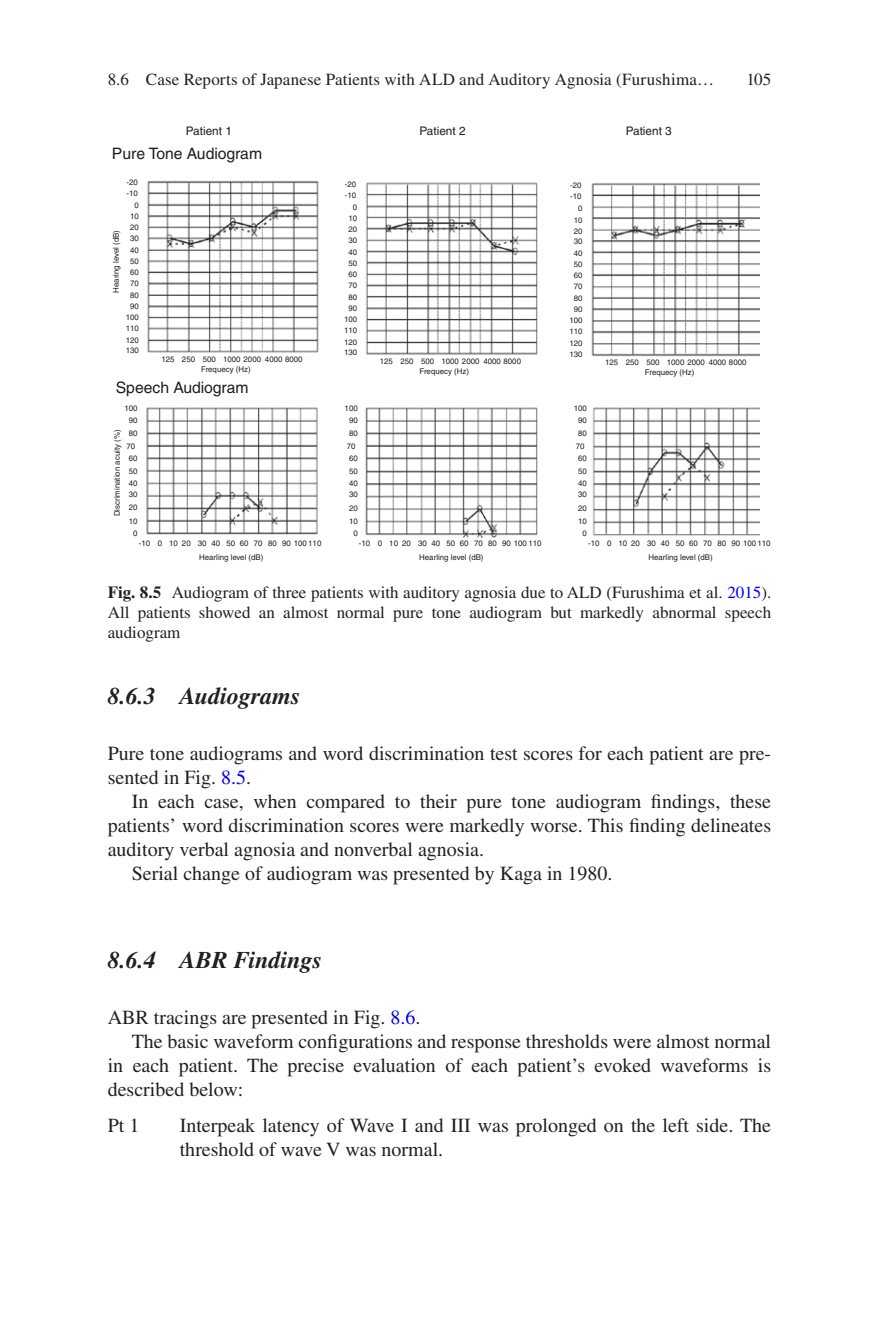
<style>
.page{position:relative;width:879px;height:1333px;background:#fff}
.page>*{position:absolute;margin:0;border:0;box-sizing:border-box;transform-origin:0 0}
.t1{font:italic 700 24px "Times LT Std";color:#231f20}
.t2{font:20px/24px "Times LT Std";color:#231f20}
.t3{font:17px/20px "Times LT Std";color:#231f20;text-align:justify}
.t4{font:15.8px "Helvetica 4";letter-spacing:-.005em;color:#1d1e1f}
.t5{font:11.8px "Helvetica 4";color:#1d1e1f}
.t6{font:7.8px/11px "Helvetica 4";color:#1d1e1f}
.s1{font-weight:700}
.s2{color:#0000fa}
</style>
<div class="page">
<img style="left:146px;top:180px;width:614px;height:358px">
<p class="t3" style="left:108px;top:69px;width:608px">8.6 Case Reports of Japanese Patients with ALD and Auditory Agnosia (Furushima…</p>
<p class="t5" style="left:186px;top:124px;width:48px">Patient 1</p>
<p class="t4" style="left:112px;top:144px;width:152px">Pure Tone Audiogram</p>
<p class="t5" style="left:419px;top:124px;width:48px">Patient 2</p>
<p class="t5" style="left:626px;top:124px;width:48px">Patient 3</p>
<p class="t3" style="left:746px;top:69px;width:26px">105</p>
<p class="t6" style="left:127px;top:177px;width:13px">-20 -10</p>
<p class="t6" style="left:130px;top:200px;width:10px;text-align:center">0<br>10<br>20<br>30</p>
<p class="t6" style="left:130px;top:245px;width:10px;text-align:justify">40<br>50<br>60<br>70</p>
<p class="t6" style="left:126px;top:289px;width:15px;text-align:center">80<br>90<br>100</p>
<p class="t6" style="left:110px;top:293px;width:64px;rotate:-90deg">Hearing level (dB)</p>
<p class="t6" style="left:126px;top:322px;width:15px;line-height:12.2px">110<br>120</p>
<p class="t6" style="left:126px;top:345px;width:15px">130</p>
<p class="t6" style="left:201px;top:354px;width:103px;line-height:10px;text-indent:-40px">125 250 500 1000 2000 4000 8000<br>Frequecy (Hz)</p>
<p class="t6" style="left:345px;top:179px;width:13px">-20 -10</p>
<p class="t6" style="left:348px;top:202px;width:10px;text-align:center">0<br>10<br>20<br>30</p>
<p class="t6" style="left:348px;top:246px;width:10px;text-align:justify">40<br>50<br>60<br>70</p>
<p class="t6" style="left:344px;top:291px;width:15px;text-align:center">80<br>90<br>100<br>110</p>
<p class="t6" style="left:344px;top:337px;width:15px;line-height:10.4px">120<br>130</p>
<p class="t6" style="left:419px;top:356px;width:103px;line-height:10px;text-indent:-40px">125 250 500 1000 2000 4000 8000<br>Frequecy (Hz)</p>
<p class="t6" style="left:570px;top:180px;width:13px">-20 -10</p>
<p class="t6" style="left:574px;top:203px;width:10px;text-align:center">0<br>10<br>20<br>30</p>
<p class="t6" style="left:574px;top:248px;width:10px;text-align:justify">40<br>50<br>60<br>70</p>
<p class="t6" style="left:569px;top:293px;width:15px;text-align:center">80<br>90<br>100<br>110</p>
<p class="t6" style="left:569px;top:338px;width:15px;line-height:10.4px">120<br>130</p>
<p class="t6" style="left:645px;top:357px;width:103px;line-height:10px;text-indent:-40px">125 250 500 1000 2000 4000 8000<br>Frequecy (Hz)</p>
<p class="t4" style="left:116px;top:378px;width:134px">Speech Audiogram</p>
<p class="t6" style="left:124px;top:402px;width:15px">100</p>
<p class="t6" style="left:345px;top:403px;width:15px">100</p>
<p class="t6" style="left:574px;top:403px;width:15px">100</p>
<p class="t6" style="left:129px;top:415px;width:10px">90</p>
<p class="t6" style="left:349px;top:415px;width:10px">90</p>
<p class="t6" style="left:578px;top:415px;width:10px">90</p>
<p class="t6" style="left:111px;top:516px;width:88px;rotate:-90deg">Discrimination acuity (%)</p>
<p class="t6" style="left:129px;top:428px;width:10px">80</p>
<p class="t6" style="left:127px;top:440px;width:10px">70</p>
<p class="t6" style="left:129px;top:453px;width:10px">60</p>
<p class="t6" style="left:129px;top:465px;width:10px">50</p>
<p class="t6" style="left:129px;top:477px;width:10px">40</p>
<p class="t6" style="left:129px;top:489px;width:10px">30</p>
<p class="t6" style="left:129px;top:502px;width:10px">20</p>
<p class="t6" style="left:349px;top:428px;width:10px">80</p>
<p class="t6" style="left:347px;top:440px;width:10px">70</p>
<p class="t6" style="left:349px;top:453px;width:10px">60</p>
<p class="t6" style="left:349px;top:465px;width:10px">50</p>
<p class="t6" style="left:349px;top:477px;width:10px">40</p>
<p class="t6" style="left:349px;top:489px;width:10px">30</p>
<p class="t6" style="left:349px;top:502px;width:10px">20</p>
<p class="t6" style="left:578px;top:428px;width:10px">80</p>
<p class="t6" style="left:576px;top:440px;width:10px">70</p>
<p class="t6" style="left:578px;top:453px;width:10px">60</p>
<p class="t6" style="left:578px;top:465px;width:10px">50</p>
<p class="t6" style="left:578px;top:477px;width:10px">40</p>
<p class="t6" style="left:578px;top:489px;width:10px">30</p>
<p class="t6" style="left:578px;top:502px;width:10px">20</p>
<p class="t6" style="left:129px;top:515px;width:10px">10</p>
<p class="t6" style="left:349px;top:515px;width:10px">10</p>
<p class="t6" style="left:578px;top:515px;width:10px">10</p>
<p class="t6" style="left:133px;top:527px;width:6px">0</p>
<p class="t6" style="left:353px;top:527px;width:6px">0</p>
<p class="t6" style="left:582px;top:527px;width:6px">0</p>
<p class="t6" style="left:139px;top:537px;width:25px">-10 0</p>
<p class="t6" style="left:199px;top:536px;width:66px;line-height:14.2px;text-align:center">50<br>Hearling level (dB)</p>
<p class="t6" style="left:211px;top:537px;width:10px">40</p>
<p class="t6" style="left:169px;top:537px;width:10px">10</p>
<p class="t6" style="left:182px;top:537px;width:10px">20</p>
<p class="t6" style="left:198px;top:537px;width:10px">30</p>
<p class="t6" style="left:240px;top:537px;width:24px">60 70</p>
<p class="t6" style="left:268px;top:537px;width:10px">80</p>
<p class="t6" style="left:282px;top:538px;width:41px">90 100 110</p>
<p class="t6" style="left:359px;top:538px;width:25px">-10 0</p>
<p class="t6" style="left:389px;top:538px;width:10px">10</p>
<p class="t6" style="left:402px;top:538px;width:10px">20</p>
<p class="t6" style="left:418px;top:538px;width:10px">30</p>
<p class="t6" style="left:419px;top:536px;width:66px;line-height:14.2px;text-align:center">50<br>Hearling level (dB)</p>
<p class="t6" style="left:431px;top:538px;width:10px">40</p>
<p class="t6" style="left:460px;top:538px;width:24px">60 70</p>
<p class="t6" style="left:488px;top:538px;width:10px">80</p>
<p class="t6" style="left:502px;top:538px;width:41px">90 100 110</p>
<p class="t6" style="left:588px;top:538px;width:25px">-10 0</p>
<p class="t6" style="left:731px;top:538px;width:41px">90 100 110</p>
<p class="t6" style="left:618px;top:538px;width:10px">10</p>
<p class="t6" style="left:631px;top:538px;width:10px">20</p>
<p class="t6" style="left:647px;top:538px;width:10px">30</p>
<p class="t6" style="left:648px;top:536px;width:66px;line-height:14.2px;text-align:center">50<br>Hearling level (dB)</p>
<p class="t6" style="left:661px;top:538px;width:10px">40</p>
<p class="t6" style="left:689px;top:538px;width:24px">60 70</p>
<p class="t6" style="left:717px;top:538px;width:10px">80</p>
<p class="t3" style="left:108px;top:582px;width:665px"><span class="s1">Fig. 8.5</span> Audiogram of three patients with auditory agnosia due to ALD (Furushima et al. <span class="s2">2015</span>).<br>All patients showed an almost normal pure tone audiogram but markedly abnormal speech audiogram</p>
<p class="t1" style="left:108px;top:681px;width:194px">8.6.3 Audiograms</p>
<p class="t2" style="left:108px;top:741px;width:665px">Pure tone audiograms and word discrimination test scores for each patient are pre&shy;sented in Fig. <span class="s2">8.5</span>.</p>
<p class="t2" style="left:132px;top:789px;width:641px">In each case, when compared to their pure tone audiogram findings, these</p>
<p class="t2" style="left:108px;top:813px;width:665px">patients’ word discrimination scores were markedly worse. This finding delineates</p>
<p class="t2" style="left:108px;top:837px;width:378px">auditory verbal agnosia and nonverbal agnosia.</p>
<p class="t2" style="left:132px;top:861px;width:482px">Serial change of audiogram was presented by Kaga in 1980.</p>
<p class="t1" style="left:108px;top:945px;width:216px">8.6.4 ABR Findings</p>
<p class="t2" style="left:108px;top:1005px;width:314px">ABR tracings are presented in Fig. <span class="s2">8.6</span>.</p>
<p class="t2" style="left:132px;top:1029px;width:641px">The basic waveform configurations and response thresholds were almost normal</p>
<p class="t2" style="left:108px;top:1053px;width:665px">in each patient. The precise evaluation of each patient’s evoked waveforms is</p>
<p class="t2" style="left:108px;top:1077px;width:137px">described below:</p>
<p class="t2" style="left:108px;top:1113px;width:33px">Pt 1</p>
<p class="t2" style="left:180px;top:1113px;width:593px">Interpeak latency of Wave I and III was prolonged on the left side. The threshold of wave V was normal.</p>
</div>
